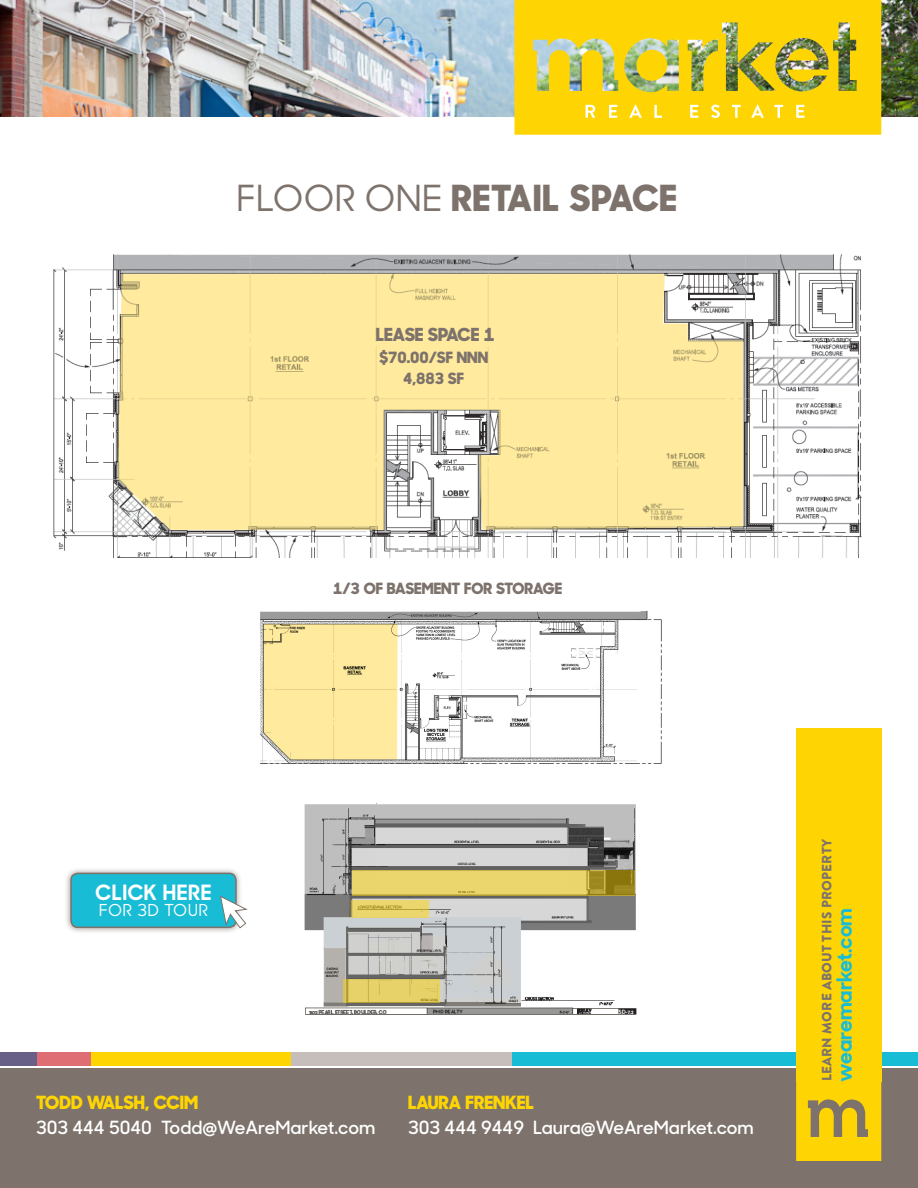
<style>
.page{position:relative;width:918px;height:1188px;background:#fff}
.page>*{position:absolute;margin:0;border:0;box-sizing:border-box;transform-origin:0 0}
.t1{font:800 36px "Sharp Sans No 1";letter-spacing:.03em;color:#7d736c}
.t2{font:700 21.15px "Sharp Sans No 1";letter-spacing:.025em;color:#fff}
.t3{font:700 21px "Sharp Sans No 1";color:#18bdd5}
.t4{font:600 18.15px "Sharp Sans No 1";color:#fff}
.t5{font:800 18.15px "Sharp Sans No 1";color:#fed503}
.t6{font:800 18px "Sharp Sans No 1";letter-spacing:-.005em;color:#7d736c}
.t7{font:500 16.5px "Sharp Sans No 1";letter-spacing:.025em;color:#fff}
.t8{font:800 15.6px "Sharp Sans No 1";color:#7d736c}
.t9{font:900 13.5px "Brandon Grotesque";letter-spacing:.02em;color:#7d736c}
.s1{font-weight:500}
</style>
<div class="page">
<img style="left:0;top:0;width:918px;height:116px">
<img style="left:514px;top:0;width:367px;height:135px">
<svg style="left:586px;top:105px;width:9px;height:13px"></svg>
<svg style="left:609px;top:105px;width:8px;height:13px"></svg>
<svg style="left:629px;top:105px;width:13px;height:13px"></svg>
<svg style="left:654px;top:105px;width:8px;height:13px"></svg>
<svg style="left:690px;top:105px;width:8px;height:13px"></svg>
<svg style="left:711px;top:105px;width:9px;height:13px"></svg>
<svg style="left:732px;top:105px;width:9px;height:13px"></svg>
<svg style="left:751px;top:105px;width:13px;height:13px"></svg>
<svg style="left:774px;top:105px;width:9px;height:13px"></svg>
<svg style="left:796px;top:105px;width:8px;height:13px"></svg>
<img style="left:304px;top:803px;width:333px;height:212px">
<svg style="left:352px;top:871px;width:283px;height:25px;background:#d9c45c"></svg>
<svg style="left:344px;top:979px;width:96px;height:24px;background:#e0cc62"></svg>
<svg style="left:352px;top:900px;width:77px;height:17px"></svg>
<div style="left:0;top:1069px;width:918px;height:119px;background:#7d736c"></div>
<div style="left:512px;top:1052px;width:406px;height:14px;background:#18bdd5"></div>
<div style="left:290px;top:1052px;width:222px;height:14px;background:#c6bebb"></div>
<div style="left:91px;top:1052px;width:199px;height:14px;background:#fed503"></div>
<div style="left:37px;top:1052px;width:54px;height:14px;background:#de6d74"></div>
<div style="left:0;top:1052px;width:37px;height:14px;background:#686086"></div>
<img style="left:53px;top:254px;width:809px;height:303px">
<img style="left:260px;top:610px;width:402px;height:154px">
<div style="left:796px;top:728px;width:85px;height:354px;background:#fed503"></div>
<svg style="left:796px;top:1082px;width:85px;height:79px"></svg>
<div style="left:64px;top:867px;width:179px;height:67px;background:#7d736c;opacity:.75"></div>
<div style="left:71px;top:873px;width:165px;height:54px;background:#18bdd5;border-radius:7px"></div>
<div style="left:70px;top:873px;width:167px;height:55px;border:2px solid #7d736c;border-radius:7px"></div>
<svg style="left:220px;top:896px;width:27px;height:32px"></svg>
<p class="t1" style="left:236px;top:172px;width:442px"><span class="s1">FLOOR ONE</span> RETAIL SPACE</p>
<p class="t6" style="left:376px;top:321px;width:120px">LEASE SPACE 1</p>
<p class="t8" style="left:379px;top:346px;width:111px">$70.00/SF NNN</p>
<p class="t8" style="left:403px;top:367px;width:62px">4,883 SF</p>
<p class="t8" style="left:333px;top:577px;width:230px">1/3 OF BASEMENT FOR STORAGE</p>
<p class="t2" style="left:96px;top:877px;width:117px">CLICK HERE</p>
<p class="t7" style="left:99px;top:898px;width:111px">FOR 3D TOUR</p>
<p class="t5" style="left:36px;top:1089px;width:163px">TODD WALSH, CCIM</p>
<p class="t4" style="left:36px;top:1115px;width:341px">303 444 5040 Todd@WeAreMarket.com</p>
<p class="t5" style="left:408px;top:1089px;width:127px">LAURA FRENKEL</p>
<p class="t4" style="left:408px;top:1115px;width:347px">303 444 9449 Laura@WeAreMarket.com</p>
<p class="t9" style="left:817px;top:1081px;width:245px;rotate:-90deg">LEARN MORE ABOUT THIS PROPERTY</p>
<p class="t3" style="left:829px;top:1082px;width:175px;rotate:-90deg">wearemarket.com</p>
</div>
